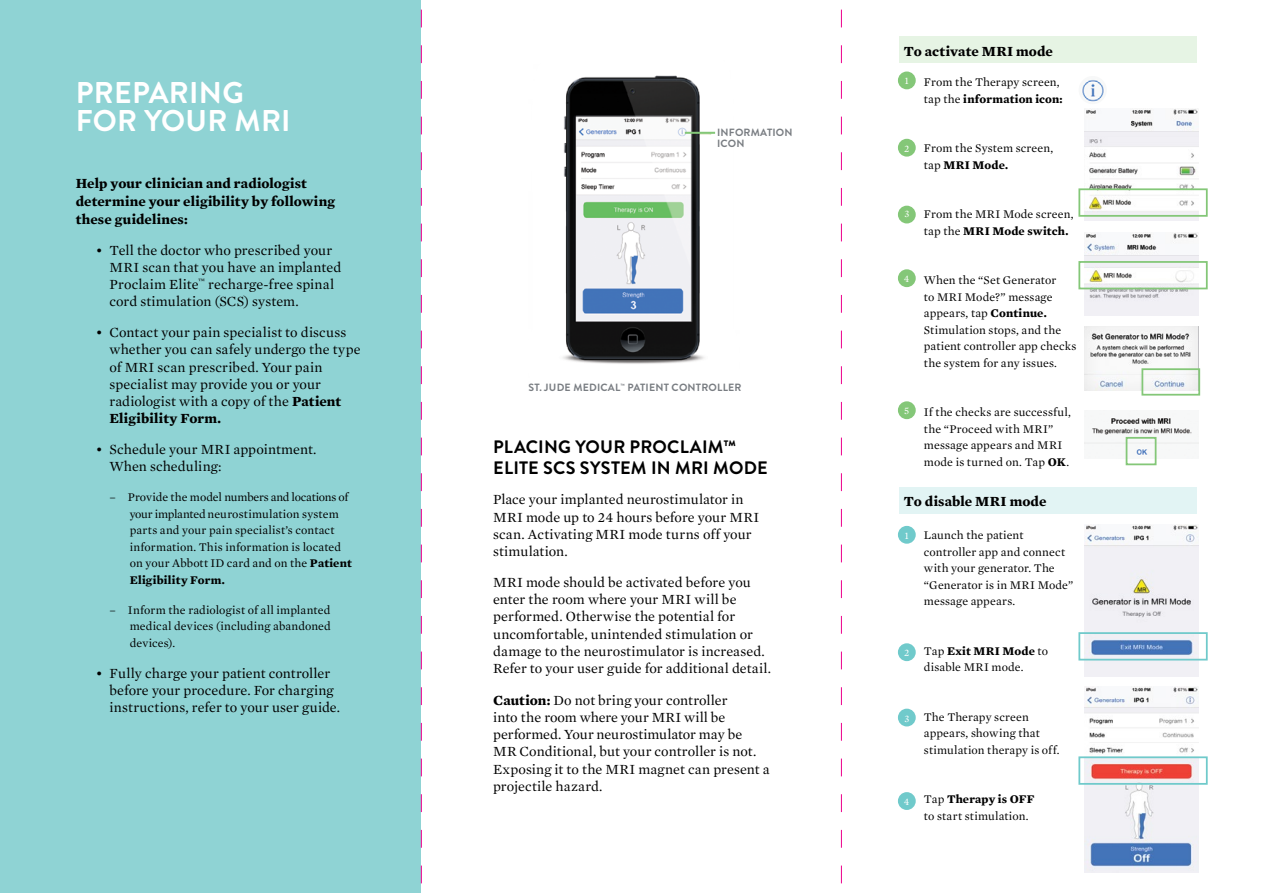
<style>
.page{position:relative;width:1263px;height:893px;background:#fff}
.page>*{position:absolute;margin:0;border:0;box-sizing:border-box;transform-origin:0 0}
.t1{font:700 30px/28.5px "Brandon Grotesque";letter-spacing:.01em;color:#fff}
.t2{font:700 18px/21px "Brandon Grotesque";letter-spacing:.01em;color:#000}
.t3{font:14.25px/17.2px "Mercury Text G1";letter-spacing:.005em;color:#000}
.t4{font:700 14.25px/18px "Mercury Text G1";letter-spacing:.01em;color:#000}
.t5{font:12px/16.5px "Mercury Text G1";letter-spacing:.01em;color:#000}
.t6{font:700 10.5px/10.5px "Brandon Grotesque";letter-spacing:.02em;color:#797d82}
.t7{font:10.2px "Mercury Text G1";color:#fff}
.s1{font-weight:700}
</style>
<div class="page">
<div style="left:899px;top:36px;width:298px;height:26px;background:#e6f4e4"></div>
<div style="left:899px;top:488px;width:297px;height:26px;background:#e2f4f4"></div>
<div style="left:0;top:0;width:421px;height:893px;background:#8fd3d4"></div>
<img style="left:1084px;top:525px;width:114px;height:152px">
<img style="left:1084px;top:686px;width:114px;height:186px">
<img style="left:1084px;top:233px;width:114px;height:82px">
<img style="left:1084px;top:418px;width:114px;height:40px">
<img style="left:1084px;top:109px;width:114px;height:112px">
<img style="left:1084px;top:327px;width:114px;height:63px">
<div style="left:1078px;top:261px;width:130px;height:28px;border:2px solid #84c778"></div>
<div style="left:1078px;top:632px;width:130px;height:28px;border:2px solid #70cacb"></div>
<div style="left:1078px;top:756px;width:130px;height:29px;border:2px solid #70cacb"></div>
<div style="left:1078px;top:188px;width:130px;height:29px;border:2px solid #84c778"></div>
<div style="left:1141px;top:368px;width:59px;height:28px;border:2px solid #84c778"></div>
<div style="left:1126px;top:437px;width:30px;height:28px;border:2px solid #84c778"></div>
<div style="left:898px;top:72px;width:18px;height:17px;background:#84c778;border-radius:50%"></div>
<div style="left:898px;top:526px;width:18px;height:18px;background:#70cacb;border-radius:50%"></div>
<div style="left:898px;top:139px;width:18px;height:18px;background:#84c778;border-radius:50%"></div>
<div style="left:898px;top:643px;width:18px;height:18px;background:#70cacb;border-radius:50%"></div>
<div style="left:898px;top:206px;width:18px;height:17px;background:#84c778;border-radius:50%"></div>
<div style="left:898px;top:709px;width:18px;height:17px;background:#70cacb;border-radius:50%"></div>
<div style="left:898px;top:269px;width:18px;height:18px;background:#84c778;border-radius:50%"></div>
<div style="left:898px;top:792px;width:18px;height:18px;background:#70cacb;border-radius:50%"></div>
<div style="left:898px;top:401px;width:18px;height:18px;background:#84c778;border-radius:50%"></div>
<img style="left:1078px;top:76px;width:29px;height:28px;border-radius:14px">
<img style="left:563px;top:75px;width:153px;height:289px">
<hr style="left:685px;top:132px;width:30px;height:2px;background:#84c778">
<svg style="left:421px;top:9px;width:1px;height:875px"></svg>
<svg style="left:841px;top:9px;width:1px;height:875px"></svg>
<h1 class="t1" style="left:76px;top:79px;width:216px">PREPARING<br>FOR YOUR MRI</h1>
<p class="t4" style="left:76px;top:173px;width:261px">Help your clinician and radiologist determine your eligibility by following these guidelines:</p>
<p class="t3" style="left:109px;top:240px;width:233px;text-indent:-13px">• Tell the doctor who prescribed your MRI scan that you have an implanted Proclaim Elite<sup>™</sup> recharge-free spinal cord stimulation (SCS) system.</p>
<p class="t3" style="left:109px;top:323px;width:253px;text-indent:-13px">• Contact your pain specialist to discuss whether you can safely undergo the type of MRI scan prescribed. Your pain specialist may provide you or your radiologist with a copy of the <span class="s1">Patient Eligibility Form.</span></p>
<p class="t3" style="left:109px;top:440px;width:208px;text-indent:-13px">• Schedule your MRI appointment.<br>When scheduling:</p>
<p class="t5" style="left:130px;top:488px;width:224px;text-indent:-20px">– Provide the model numbers and locations of your implanted neurostimulation system parts and your pain specialist’s contact information. This information is located on your Abbott ID card and on the <span class="s1">Patient Eligibility Form.</span></p>
<p class="t5" style="left:130px;top:601px;width:203px;text-align:justify;text-indent:-20px">– Inform the radiologist of all implanted medical devices (including abandoned devices).</p>
<p class="t3" style="left:109px;top:663px;width:232px;text-indent:-13px">• Fully charge your patient controller before your procedure. For charging instructions, refer to your user guide.</p>
<p class="t6" style="left:717px;top:128px;width:77px">INFORMATION<br>ICON</p>
<p class="t6" style="left:528px;top:382px;width:215px">ST. JUDE MEDICAL<sup>™</sup> PATIENT CONTROLLER</p>
<p class="t2" style="left:493px;top:436px;width:276px">PLACING YOUR PROCLAIM™<br>ELITE SCS SYSTEM IN MRI MODE</p>
<p class="t3" style="left:493px;top:490px;width:268px">Place your implanted neurostimulator in MRI mode up to 24 hours before your MRI scan. Activating MRI mode turns off your stimulation.</p>
<p class="t3" style="left:493px;top:573px;width:279px">MRI mode should be activated before you enter the room where your MRI will be performed. Otherwise the potential for uncomfortable, unintended stimulation or damage to the neurostimulator is increased.<br>Refer to your user guide for additional detail.</p>
<p class="t3" style="left:493px;top:690px;width:278px"><span class="s1">Caution:</span> Do not bring your controller<br>into the room where your MRI will be performed. Your neurostimulator may be<br>MR Conditional, but your controller is not.<br>Exposing it to the MRI magnet can present a projectile hazard.</p>
<p class="t4" style="left:904px;top:42px;width:151px">To activate MRI mode</p>
<p class="t5" style="left:924px;top:73px;width:140px">From the Therapy screen, tap the <span class="s1">information icon:</span></p>
<p class="t5" style="left:924px;top:139px;width:131px">From the System screen, tap <span class="s1">MRI Mode.</span></p>
<p class="t5" style="left:924px;top:205px;width:151px">From the MRI Mode screen, tap the <span class="s1">MRI Mode switch.</span></p>
<p class="t5" style="left:924px;top:271px;width:154px">When the “Set Generator<br>to MRI Mode?” message appears, tap <span class="s1">Continue.<br></span>Stimulation stops, and the patient controller app checks the system for any issues.</p>
<p class="t5" style="left:924px;top:403px;width:149px">If the checks are successful, the “Proceed with MRI” message appears and MRI mode is turned on. Tap <span class="s1">OK</span>.</p>
<p class="t4" style="left:904px;top:492px;width:144px">To disable MRI mode</p>
<p class="t5" style="left:924px;top:526px;width:151px">Launch the patient controller app and connect with your generator. The “Generator is in MRI Mode” message appears.</p>
<p class="t5" style="left:924px;top:642px;width:126px">Tap <span class="s1">Exit MRI Mode</span> to disable MRI mode.</p>
<p class="t7" style="left:905px;top:74px;width:5px">1</p>
<p class="t7" style="left:904px;top:141px;width:7px">2</p>
<p class="t7" style="left:904px;top:206px;width:6px">3</p>
<p class="t7" style="left:904px;top:272px;width:7px">4</p>
<p class="t7" style="left:904px;top:404px;width:7px">5</p>
<p class="t7" style="left:905px;top:528px;width:5px">1</p>
<p class="t7" style="left:904px;top:645px;width:7px">2</p>
<p class="t7" style="left:904px;top:711px;width:6px">3</p>
<p class="t7" style="left:904px;top:794px;width:7px">4</p>
<p class="t5" style="left:924px;top:708px;width:137px">The Therapy screen appears, showing that stimulation therapy is off.</p>
<p class="t5" style="left:924px;top:790px;width:112px">Tap <span class="s1">Therapy is OFF </span>to start stimulation.</p>
</div>
